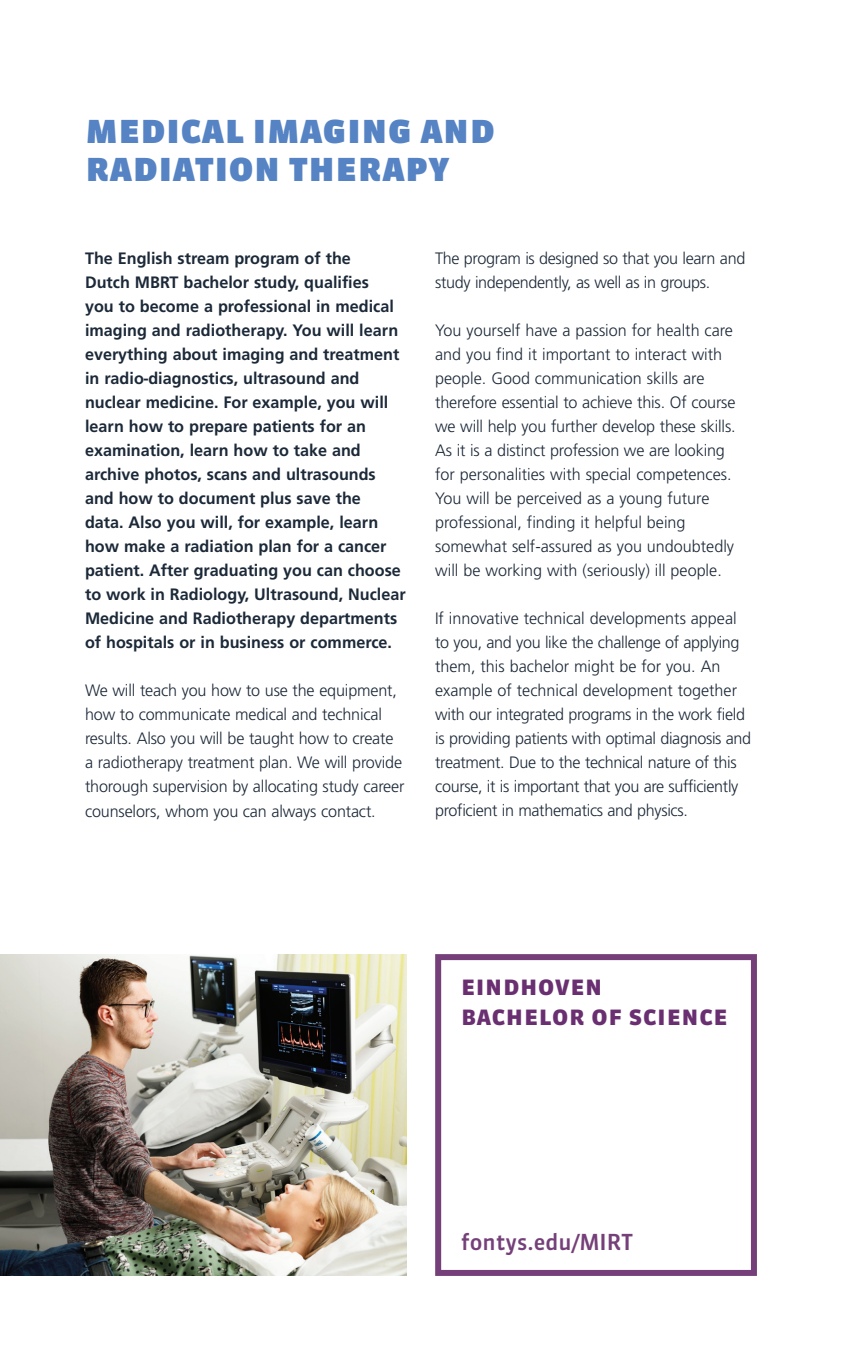
<style>
.page{position:relative;width:842px;height:1361px;background:#fff}
.page>*{position:absolute;margin:0;border:0;box-sizing:border-box;transform-origin:0 0}
.t1{font:42px/38px "Sanuk Black SC";letter-spacing:-.005em;color:#5583c3}
.t2{font:28px/30px "Sanuk Bold SC";color:#6a2f71}
.t3{font:500 22px "Sanuk";color:#754079}
.t4{font:300 16.4px/24px "Fontys Frutiger";letter-spacing:-.01em;color:#1c2938}
.t5{font:700 16.4px/24px "Fontys Frutiger";color:#1c2938}
</style>
<div class="page">
<img style="left:0;top:954px;width:407px;height:322px">
<div style="left:435px;top:954px;width:322px;height:322px;border:6px solid #754079"></div>
<h1 class="t1" style="left:85px;top:109px;width:412px">medical imaging and radiation therapy</h1>
<p class="t5" style="left:85px;top:246px;width:322px">The English stream program of the<br>Dutch MBRT bachelor study, qualifies<br>you to become a professional in medical imaging and radiotherapy. You will learn everything about imaging and treatment in radio-diagnostics, ultrasound and nuclear medicine. For example, you will learn how to prepare patients for an examination, learn how to take and archive photos, scans and ultrasounds and how to document plus save the<br>data. Also you will, for example, learn how make a radiation plan for a cancer patient. After graduating you can choose to work in Radiology, Ultrasound, Nuclear Medicine and Radiotherapy departments of hospitals or in business or commerce.</p>
<p class="t4" style="left:85px;top:679px;width:321px">We will teach you how to use the equipment, how to communicate medical and technical results. Also you will be taught how to create a radiotherapy treatment plan. We will provide thorough supervision by allocating study career counselors, whom you can always contact.</p>
<p class="t4" style="left:435px;top:247px;width:312px">The program is designed so that you learn and study independently, as well as in groups.</p>
<p class="t4" style="left:435px;top:319px;width:302px">You yourself have a passion for health care and you find it important to interact with people. Good communication skills are therefore essential to achieve this. Of course we will help you further develop these skills.<br>As it is a distinct profession we are looking for personalities with special competences.<br>You will be perceived as a young future professional, finding it helpful being somewhat self-assured as you undoubtedly will be working with (seriously) ill people.</p>
<p class="t4" style="left:435px;top:607px;width:318px">If innovative technical developments appeal to you, and you like the challenge of applying them, this bachelor might be for you. An example of technical development together with our integrated programs in the work field is providing patients with optimal diagnosis and treatment. Due to the technical nature of this course, it is important that you are sufficiently proficient in mathematics and physics.</p>
<h2 class="t2" style="left:461px;top:970px;width:269px">eindhoven bachelor of science</h2>
<h3 class="t3" style="left:461px;top:1228px;width:174px">fontys.edu/MIRT</h3>
</div>
